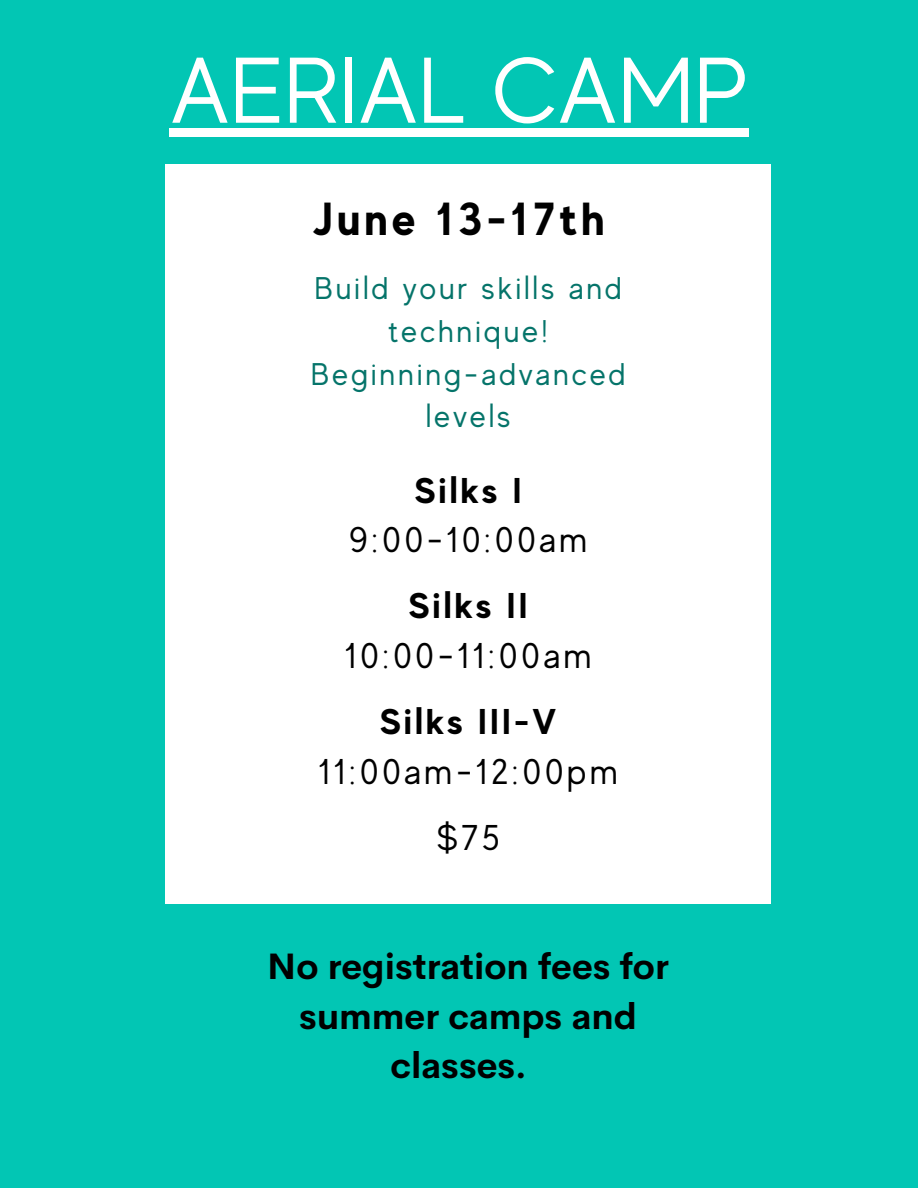
<style>
.page{position:relative;width:918px;height:1188px;background:#02c6b4}
.page>*{position:absolute;margin:0;border:0;box-sizing:border-box;transform-origin:0 0}
.t1{font:93px "MADE Evolve Sans";color:#fff}
.t2{font:700 46.35px "MADE Evolve Sans";letter-spacing:.09em;color:#000}
.t3{font:700 36px/49.5px "Cerebri Sans";color:#000;text-align:center}
.t4{font:35.85px "MADE Evolve Sans";letter-spacing:.09em;color:#000}
.t5{font:700 35.85px "MADE Evolve Sans";letter-spacing:.09em;color:#000}
.t6{font:31.35px/42.8px "MADE Evolve Sans";letter-spacing:.09em;color:#05746a;text-align:center}
</style>
<div class="page">
<div style="left:169px;top:128px;width:580px;height:9px;background:#fff"></div>
<div style="left:166px;top:164px;width:605px;height:739px;background:#fff"></div>
<p class="t1" style="left:169px;top:39px;width:581px">AERIAL CAMP</p>
<p class="t2" style="left:313px;top:192px;width:294px">June 13-17th</p>
<p class="t6" style="left:314px;top:267px;width:309px">Build your skills and technique!</p>
<p class="t6" style="left:311px;top:353px;width:316px">Beginning-advanced levels</p>
<p class="t5" style="left:415px;top:469px;width:108px">Silks I</p>
<p class="t4" style="left:349px;top:520px;width:240px">9:00-10:00am</p>
<p class="t5" style="left:409px;top:585px;width:120px">Silks II</p>
<p class="t4" style="left:345px;top:636px;width:248px">10:00-11:00am</p>
<p class="t5" style="left:380px;top:701px;width:178px">Silks III-V</p>
<p class="t4" style="left:319px;top:752px;width:301px">11:00am-12:00pm</p>
<p class="t4" style="left:436px;top:818px;width:65px">$75</p>
<p class="t3" style="left:267px;top:942px;width:403px">No registration fees for summer camps and classes.</p>
</div>
